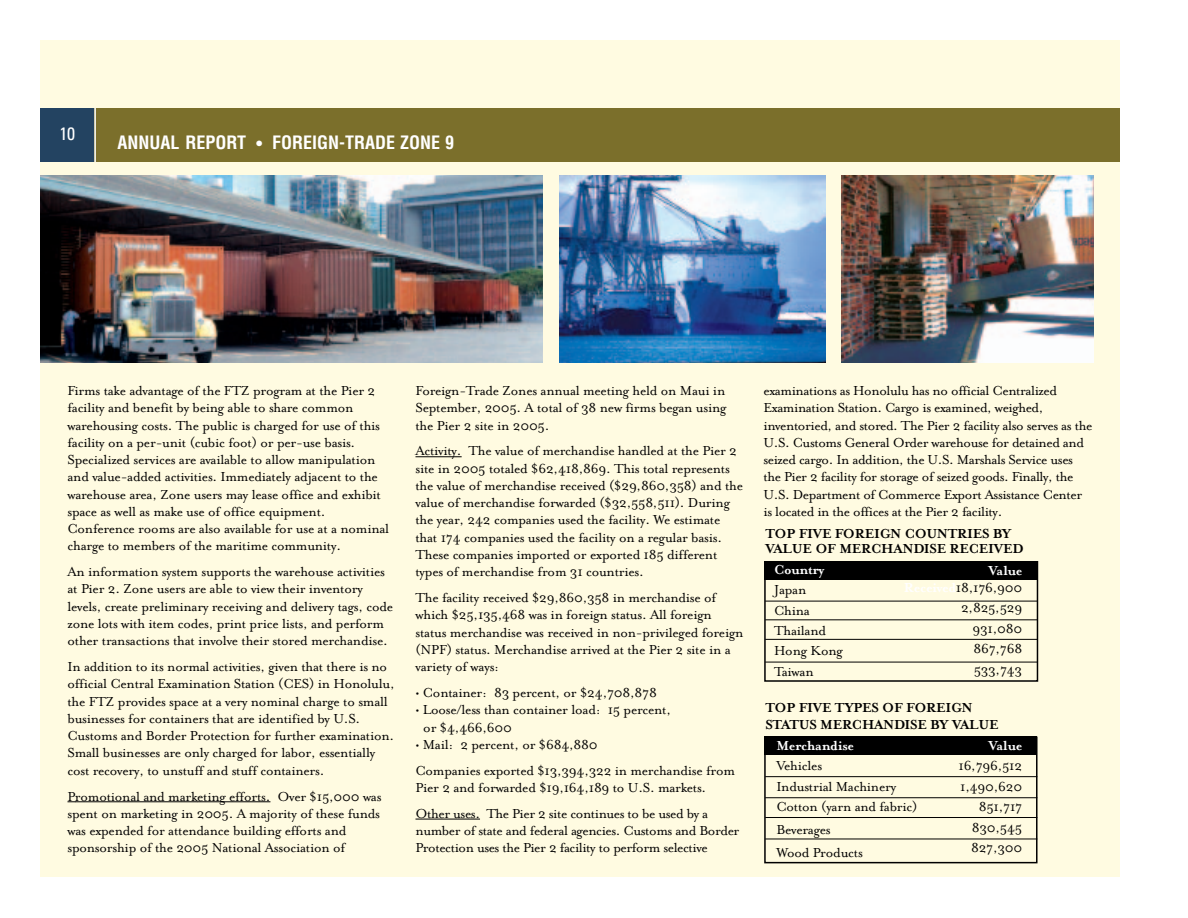
<style>
.page{position:relative;width:1188px;height:918px;background:#fff}
.page>*{position:absolute;margin:0;border:0;box-sizing:border-box;transform-origin:0 0}
.t1{font:700 condensed 18px "Helvetica";color:#fff}
.t2{font:condensed 18px "Univers";color:#fff}
.t3{font:15px/17.2px "Mrs Eaves Roman";letter-spacing:-.02em;color:#000}
.t4{font:700 15px/15px "Mrs Eaves";letter-spacing:-.02em;color:#000}
.t5{font:700 15px "Mrs Eaves";letter-spacing:-.02em;color:#fff}
.s1{font-size:15px}
.s2{font-family:"Mrs Eaves";font-weight:700;color:#fff}
</style>
<div class="page">
<div style="left:40px;top:40px;width:1080px;height:838px;background:#fffbe1"></div>
<img style="left:40px;top:176px;width:503px;height:186px">
<img style="left:560px;top:176px;width:266px;height:186px">
<img style="left:841px;top:176px;width:253px;height:186px">
<div style="left:40px;top:108px;width:1080px;height:54px;background:#7b6f2b"></div>
<div style="left:40px;top:108px;width:54px;height:54px;background:#234361"></div>
<hr style="left:75px;top:802px;width:122px;height:1px;background:#000">
<hr style="left:197px;top:802px;width:73px;height:1px;background:#000">
<hr style="left:416px;top:457px;width:46px;height:1px;background:#000">
<hr style="left:416px;top:819px;width:64px;height:1px;background:#000">
<hr style="left:94px;top:108px;width:2px;height:54px;background:#fff">
<div style="left:764px;top:561px;width:274px;height:18px;background:#000"></div>
<div style="left:764px;top:561px;width:274px;height:121px;border:2px solid #000"></div>
<hr style="left:765px;top:601px;width:272px;height:1px;background:#000">
<hr style="left:765px;top:619px;width:272px;height:1px;background:#000">
<hr style="left:765px;top:639px;width:272px;height:1px;background:#000">
<hr style="left:765px;top:662px;width:272px;height:1px;background:#000">
<div style="left:764px;top:737px;width:273px;height:18px;background:#000"></div>
<div style="left:764px;top:737px;width:274px;height:126px;border:2px solid #000"></div>
<hr style="left:765px;top:776px;width:272px;height:1px;background:#000">
<hr style="left:765px;top:797px;width:272px;height:1px;background:#000">
<hr style="left:765px;top:817px;width:272px;height:1px;background:#000">
<hr style="left:765px;top:839px;width:272px;height:1px;background:#000">
<p class="t2" style="left:59px;top:127px;width:17px">10</p>
<p class="t1" style="left:117px;top:135px;width:338px">ANNUAL REPORT <span class="s1">•</span> FOREIGN-TRADE ZONE 9</p>
<p class="t3" style="left:68px;top:381px;width:323px">Firms take advantage of the FTZ program at the Pier 2 facility and benefit by being able to share common warehousing costs. The public is charged for use of this facility on a per-unit (cubic foot) or per-use basis.<br>Specialized services are available to allow manipulation and value-added activities. Immediately adjacent to the warehouse area, Zone users may lease office and exhibit space as well as make use of office equipment.<br>Conference rooms are also available for use at a nominal charge to members of the maritime community.</p>
<p class="t3" style="left:68px;top:562px;width:327px">An information system supports the warehouse activities at Pier 2. Zone users are able to view their inventory levels, create preliminary receiving and delivery tags, code zone lots with item codes, print price lists, and perform other transactions that involve their stored merchandise.</p>
<p class="t3" style="left:67px;top:657px;width:329px">In addition to its normal activities, given that there is no official Central Examination Station (CES) in Honolulu, the FTZ provides space at a very nominal charge to small businesses for containers that are identified by U.S.<br>Customs and Border Protection for further examination.<br>Small businesses are only charged for labor, essentially cost recovery, to unstuff and stuff containers.</p>
<p class="t3" style="left:67px;top:787px;width:316px">Promotional and marketing efforts. Over $15,000 was spent on marketing in 2005. A majority of these funds was expended for attendance building efforts and sponsorship of the 2005 National Association of</p>
<p class="t3" style="left:416px;top:381px;width:312px;text-align:justify">Foreign-Trade Zones annual meeting held on Maui in September, 2005. A total of 38 new firms began using the Pier 2 site in 2005.</p>
<p class="t3" style="left:416px;top:442px;width:329px">Activity. The value of merchandise handled at the Pier 2 site in 2005 totaled $62,418,869. This total represents the value of merchandise received ($29,860,358) and the value of merchandise forwarded ($32,558,511). During the year, 242 companies used the facility. We estimate that 174 companies used the facility on a regular basis.<br>These companies imported or exported 185 different types of merchandise from 31 countries.</p>
<p class="t3" style="left:416px;top:588px;width:329px">The facility received $29,860,358 in merchandise of which $25,135,468 was in foreign status. All foreign status merchandise was received in non-privileged foreign (NPF) status. Merchandise arrived at the Pier 2 site in a variety of ways:</p>
<p class="t3" style="left:416px;top:683px;width:243px">• Container: 83 percent, or $24,708,878</p>
<p class="t3" style="left:423px;top:700px;width:249px;text-indent:-8px">• Loose/less than container load: 15 percent, or $4,466,600</p>
<p class="t3" style="left:416px;top:731px;width:321px;line-height:26px">• Mail: 2 percent, or $684,880<br>Companies exported $13,394,322 in merchandise from</p>
<p class="t3" style="left:416px;top:774px;width:294px;line-height:26px">Pier 2 and forwarded $19,164,189 to U.S. markets.<br>Other uses. The Pier 2 site continues to be used by a</p>
<p class="t3" style="left:416px;top:821px;width:325px">number of state and federal agencies. Customs and Border<br>Protection uses the Pier 2 facility to perform selective</p>
<p class="t3" style="left:764px;top:381px;width:330px">examinations as Honolulu has no official Centralized Examination Station. Cargo is examined, weighed, inventoried, and stored. The Pier 2 facility also serves as the U.S. Customs General Order warehouse for detained and seized cargo. In addition, the U.S. Marshals Service uses the Pier 2 facility for storage of seized goods. Finally, the U.S. Department of Commerce Export Assistance Center is located in the offices at the Pier 2 facility.</p>
<p class="t4" style="left:765px;top:525px;width:259px">TOP FIVE FOREIGN COUNTRIES BY<br>VALUE OF MERCHANDISE RECEIVED</p>
<p class="t5" style="left:774px;top:560px;width:51px">Country</p>
<p class="t3" style="left:774px;top:579px;width:70px;line-height:20.5px">Japan<br>China<br>Thailand<br>Hong Kong<br>Taiwan</p>
<p class="t5" style="left:988px;top:561px;width:35px">Value</p>
<p class="t3" style="left:904px;top:576px;width:120px;line-height:20.5px;text-align:right"><span class="s2">Received</span>18,176,900<br>2,825,529<br>931,080<br>867,768<br>533,743</p>
<p class="t4" style="left:765px;top:698px;width:235px;line-height:17.2px">TOP FIVE TYPES OF FOREIGN<br>STATUS MERCHANDISE BY VALUE</p>
<p class="t5" style="left:776px;top:736px;width:79px">Merchandise</p>
<p class="t3" style="left:776px;top:755px;width:143px;line-height:20.5px">Vehicles<br>Industrial Machinery<br>Cotton (yarn and fabric)</p>
<p class="t3" style="left:776px;top:817px;width:88px;line-height:22.6px">Beverages<br>Wood Products</p>
<p class="t5" style="left:988px;top:736px;width:35px">Value</p>
<p class="t3" style="left:959px;top:755px;width:65px;line-height:20.5px;text-align:right">16,796,512<br>1,490,620<br>851,717<br>830,545<br>827,300</p>
</div>
